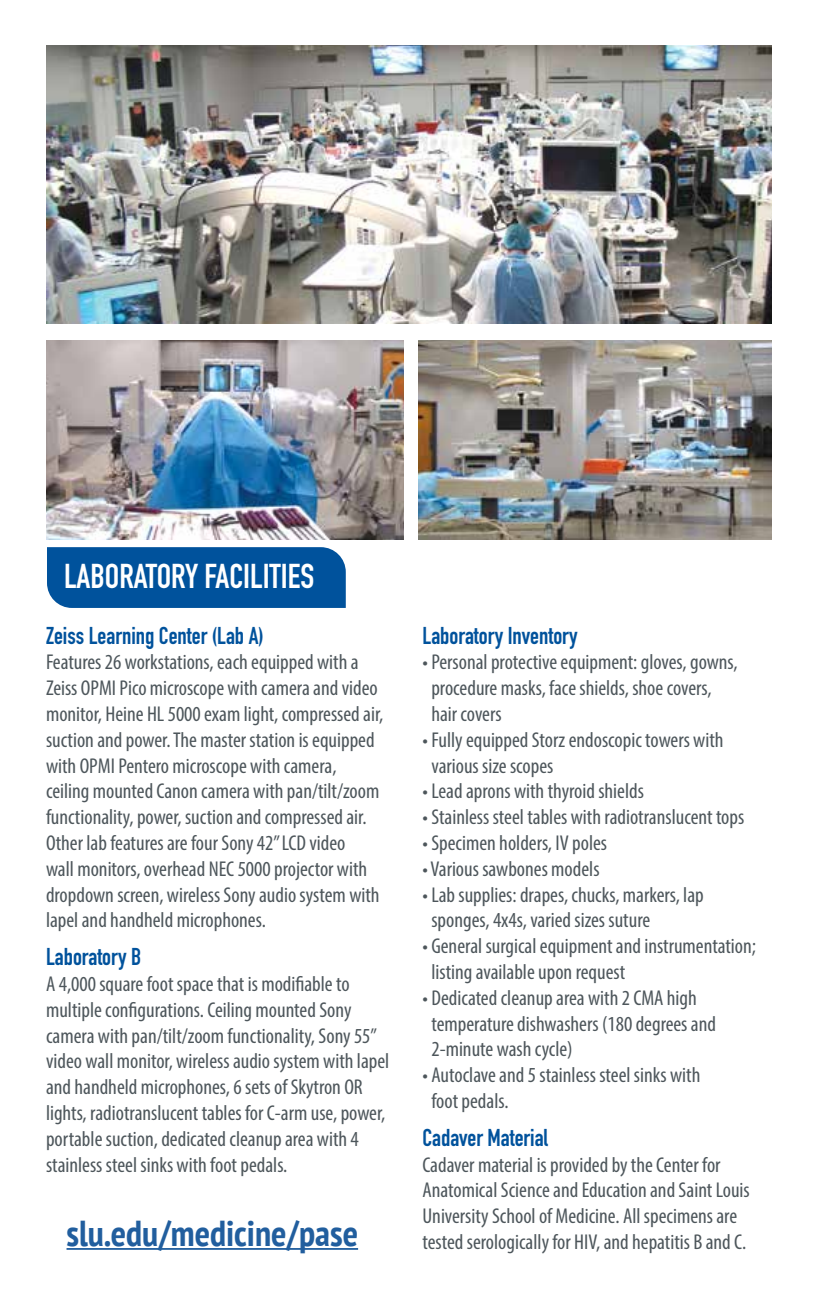
<style>
.page{position:relative;width:817px;height:1296px;background:#fff}
.page>*{position:absolute;margin:0;border:0;box-sizing:border-box;transform-origin:0 0}
.t1{font:700 condensed 36px "PT Sans";color:#215e9e}
.t2{font:700 34px "DIN Condensed";color:#fff}
.t3{font:700 24px "DIN Condensed";color:#00529c}
.t4{font:condensed 21.6px/25.8px "Myriad Pro";color:#4d565b}
</style>
<div class="page">
<img style="left:46px;top:341px;width:357px;height:198px">
<img style="left:46px;top:45px;width:726px;height:278px">
<img style="left:419px;top:341px;width:353px;height:198px">
<div style="left:47px;top:547px;width:299px;height:61px;background:#00529c"></div>
<hr style="left:67px;top:1248px;width:291px;height:2px;background:#215e9e">
<h2 class="t2" style="left:64px;top:553px;width:252px">LABORATORY FACILITIES</h2>
<p class="t3" style="left:46px;top:619px;width:219px">Zeiss Learning Center (Lab A)</p>
<p class="t4" style="left:46px;top:649px;width:339px">Features 26 workstations, each equipped with a Zeiss OPMI Pico microscope with camera and video monitor, Heine HL 5000 exam light, compressed air, suction and power. The master station is equipped with OPMI Pentero microscope with camera, ceiling mounted Canon camera with pan/tilt/zoom functionality, power, suction and compressed air.<br>Other lab features are four Sony 42” LCD video<br>wall monitors, overhead NEC 5000 projector with dropdown screen, wireless Sony audio system with lapel and handheld microphones.</p>
<p class="t3" style="left:46px;top:941px;width:97px">Laboratory B</p>
<p class="t4" style="left:46px;top:971px;width:345px">A 4,000 square foot space that is modifiable to multiple configurations. Ceiling mounted Sony camera with pan/tilt/zoom functionality, Sony 55” video wall monitor, wireless audio system with lapel and handheld microphones, 6 sets of Skytron OR lights, radiotranslucent tables for C-arm use, power, portable suction, dedicated cleanup area with 4 stainless steel sinks with foot pedals.</p>
<h1 class="t1" style="left:67px;top:1210px;width:293px">slu.edu/medicine/pase</h1>
<p class="t3" style="left:422px;top:619px;width:157px">Laboratory Inventory</p>
<p class="t4" style="left:431px;top:649px;width:308px;text-indent:-9px">• Personal protective equipment: gloves, gowns, procedure masks, face shields, shoe covers, hair covers</p>
<p class="t4" style="left:431px;top:726px;width:294px;text-indent:-9px">• Fully equipped Storz endoscopic towers with various size scopes</p>
<p class="t4" style="left:422px;top:778px;width:223px">• Lead aprons with thyroid shields</p>
<p class="t4" style="left:422px;top:804px;width:323px">• Stainless steel tables with radiotranslucent tops</p>
<p class="t4" style="left:422px;top:830px;width:186px">• Specimen holders, IV poles</p>
<p class="t4" style="left:422px;top:855px;width:179px">• Various sawbones models</p>
<p class="t4" style="left:431px;top:881px;width:274px;text-indent:-9px">• Lab supplies: drapes, chucks, markers, lap sponges, 4x4s, varied sizes suture</p>
<p class="t4" style="left:431px;top:933px;width:326px;text-indent:-9px">• General surgical equipment and instrumentation; listing available upon request</p>
<p class="t4" style="left:431px;top:984px;width:286px;text-indent:-9px">• Dedicated cleanup area with 2 CMA high temperature dishwashers (180 degrees and<br>2-minute wash cycle)</p>
<p class="t4" style="left:431px;top:1062px;width:270px;text-indent:-9px">• Autoclave and 5 stainless steel sinks with foot pedals.</p>
<p class="t3" style="left:422px;top:1121px;width:127px">Cadaver Material</p>
<p class="t4" style="left:422px;top:1151px;width:329px">Cadaver material is provided by the Center for<br>Anatomical Science and Education and Saint Louis<br>University School of Medicine. All specimens are</p>
<p class="t4" style="left:422px;top:1229px;width:325px">tested serologically for HIV, and hepatitis B and C.</p>
</div>
